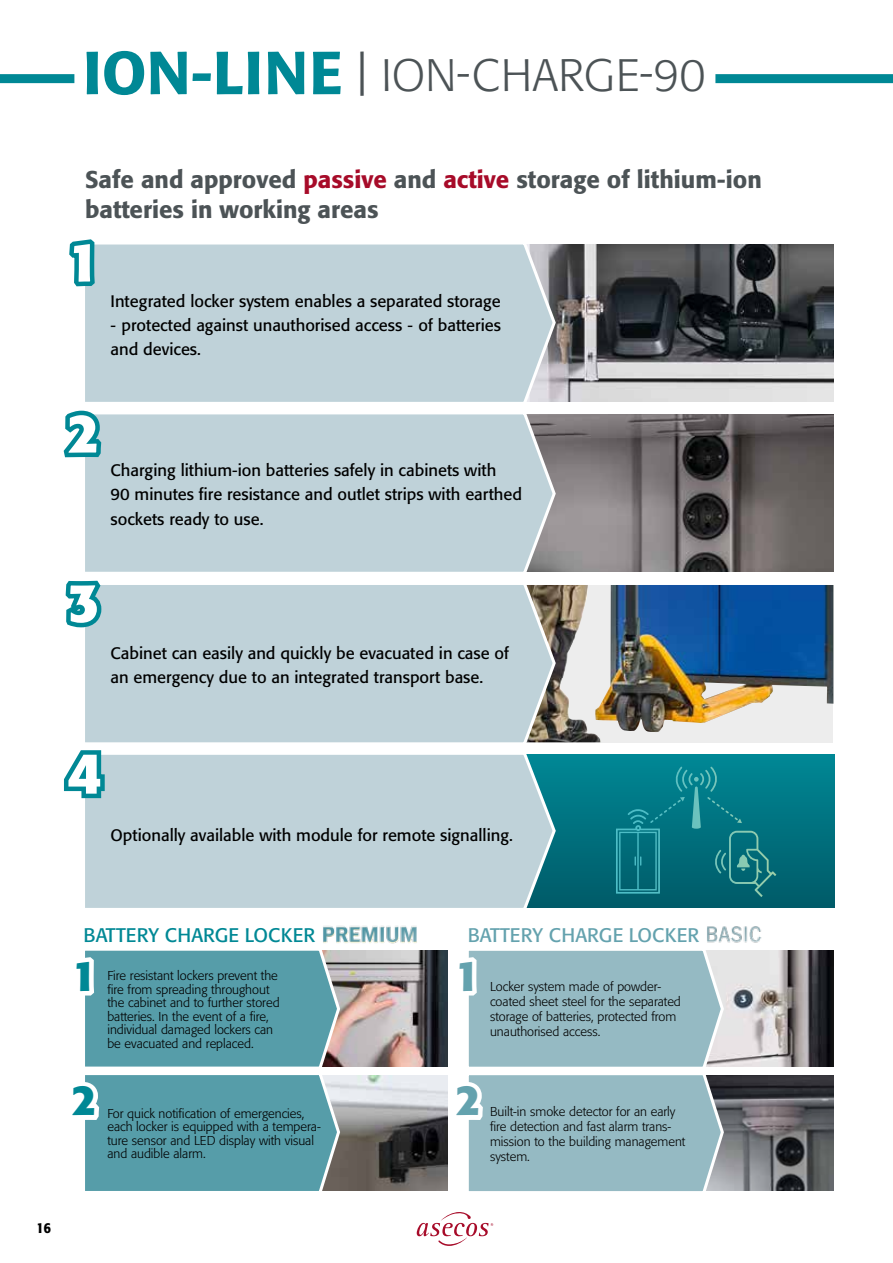
<style>
.page{position:relative;width:893px;height:1263px;background:#fff}
.page>*{position:absolute;margin:0;border:0;box-sizing:border-box;transform-origin:0 0}
.t1{font:700 54px "Formata Pro";color:#fff}
.t2{font:800 54px "Hamburg";color:#fff}
.t3{font:300 45px "Formata Pro";letter-spacing:.01em;color:#4c5356}
.t4{font:700 42px "Formata Pro";color:#008895}
.t5{font:700 42px "Formata Pro";color:#64a2ae}
.t6{font:500 24px/30px "Formata Pro";color:#4c5356}
.t7{font:19.5px "Formata Pro";color:#008895}
.t8{font:19.5px "Formata Pro";color:#64a2ae}
.t9{font:16.5px/24px "Formata Pro";color:#000}
.t10{font:500 condensed 15px "Formata Pro";color:#000}
.t11{font:300 12.75px/13.5px "Formata Pro";color:#000}
.s1{font-weight:500;font-size:60px;color:#008895}
.s2{color:#a70b29}
</style>
<div class="page">
<svg style="left:417px;top:1212px;width:76px;height:34px"></svg>
<svg style="left:558px;top:755px;width:276px;height:153px;background:#047380"></svg>
<div style="left:85px;top:754px;width:473px;height:154px;background:#bfd2d9"></div>
<svg style="left:64px;top:750px;width:45px;height:53px"></svg>
<img style="left:726px;top:951px;width:108px;height:115px">
<img style="left:558px;top:585px;width:275px;height:157px">
<img style="left:558px;top:414px;width:275px;height:158px">
<img style="left:558px;top:244px;width:275px;height:158px">
<img style="left:342px;top:951px;width:105px;height:115px">
<div style="left:85px;top:585px;width:473px;height:158px;background:#bfd2d9"></div>
<div style="left:85px;top:414px;width:473px;height:158px;background:#bfd2d9"></div>
<div style="left:85px;top:244px;width:473px;height:158px;background:#bfd2d9"></div>
<svg style="left:69px;top:239px;width:30px;height:52px"></svg>
<svg style="left:63px;top:410px;width:45px;height:52px"></svg>
<svg style="left:65px;top:580px;width:41px;height:52px;background:#4ea9b3"></svg>
<img style="left:342px;top:1075px;width:105px;height:116px">
<img style="left:726px;top:1075px;width:108px;height:116px">
<svg style="left:85px;top:950px;width:257px;height:241px;background:#63a2ad"></svg>
<svg style="left:447px;top:950px;width:279px;height:241px;background:#a3c2c9"></svg>
<svg style="left:668px;top:767px;width:52px;height:62px;background:#118590"></svg>
<img style="left:323px;top:926px;width:94px;height:18px">
<img style="left:705px;top:926px;width:95px;height:25px">
<div style="left:715px;top:74px;width:178px;height:9px;background:#008895"></div>
<div style="left:0;top:74px;width:74px;height:9px;background:#008895"></div>
<h2 class="t3" style="left:83px;top:47px;width:624px"><span class="s1">ION-LINE</span> | ION-CHARGE-90</h2>
<h3 class="t6" style="left:85px;top:165px;width:678px">Safe and approved <span class="s2">passive</span> and <span class="s2">active</span> storage of lithium-ion batteries in working areas</h3>
<h1 class="t1" style="left:68px;top:227px;width:33px">1</h1>
<p class="t9" style="left:111px;top:289px;width:392px">Integrated locker system enables a separated storage</p>
<p class="t9" style="left:111px;top:313px;width:392px">- protected against unauthorised access - of batteries and devices.</p>
<h1 class="t1" style="left:68px;top:398px;width:33px">2</h1>
<p class="t9" style="left:111px;top:459px;width:413px">Charging lithium-ion batteries safely in cabinets with<br>90 minutes fire resistance and outlet strips with earthed sockets ready to use.</p>
<h1 class="t1" style="left:68px;top:568px;width:33px">3</h1>
<p class="t9" style="left:111px;top:641px;width:400px">Cabinet can easily and quickly be evacuated in case of an emergency due to an integrated transport base.</p>
<h1 class="t2" style="left:68px;top:741px;width:34px">4</h1>
<p class="t9" style="left:111px;top:823px;width:404px">Optionally available with module for remote signalling.</p>
<h3 class="t7" style="left:84px;top:922px;width:233px">BATTERY CHARGE LOCKER</h3>
<h3 class="t8" style="left:468px;top:922px;width:233px">BATTERY CHARGE LOCKER</h3>
<h3 class="t4" style="left:72px;top:949px;width:26px">1</h3>
<h3 class="t5" style="left:455px;top:949px;width:26px">1</h3>
<p class="t11" style="left:107px;top:969px;width:174px">Fire resistant lockers prevent the fire from spreading throughout the cabinet and to further stored batteries. In the event of a fire, individual damaged lockers can be evacuated and replaced.</p>
<p class="t11" style="left:490px;top:979px;width:192px;line-height:15px">Locker system made of powder&shy;coated sheet steel for the separated storage of batteries, protected from unauthorised access.</p>
<h3 class="t4" style="left:72px;top:1073px;width:26px">2</h3>
<p class="t11" style="left:107px;top:1107px;width:199px">For quick notification of emergencies,</p>
<p class="t11" style="left:107px;top:1120px;width:215px">each locker is equipped with a tempera&shy;ture sensor and LED display with visual and audible alarm.</p>
<h3 class="t5" style="left:456px;top:1073px;width:26px">2</h3>
<p class="t11" style="left:490px;top:1104px;width:197px;line-height:15px">Built-in smoke detector for an early fire detection and fast alarm trans&shy;mission to the building management system.</p>
<p class="t10" style="left:37px;top:1217px;width:16px">16</p>
</div>
